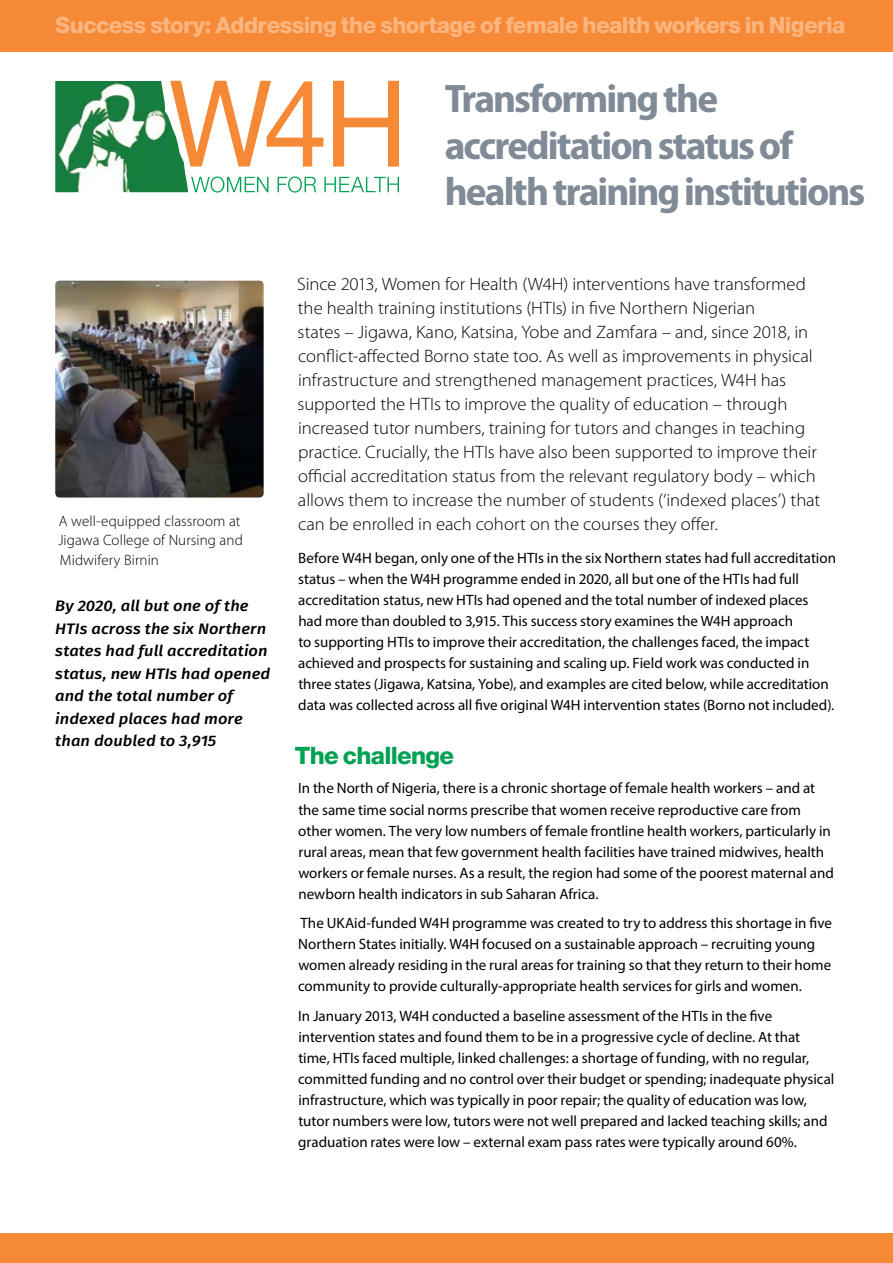
<style>
.page{position:relative;width:893px;height:1263px;background:#fff}
.page>*{position:absolute;margin:0;border:0;box-sizing:border-box;transform-origin:0 0}
.t1{font:700 semi-condensed 39.9px/46.5px "Myriad Pro";letter-spacing:-.045em;color:#818a97;scale:1.05 1}
.t2{font:800 24px "Helvetica Neue LT Pro";letter-spacing:-.03em;color:#00a153}
.t3{font:800 22.5px "Helvetica Neue LT Pro";letter-spacing:-.03em;color:#fbb57f}
.t4{font:300 18px/24px "Myriad Pro";letter-spacing:-.005em;color:#000;scale:1.04 1}
.t5{font:italic 500 15.15px/22.5px "Fira Sans";letter-spacing:.005em;color:#000;scale:1.09 1}
.t6{font:15px/21px "Myriad Pro";color:#000}
.t7{font:300 15px/19.5px "Myriad Pro";letter-spacing:.005em;color:#000}
</style>
<div class="page">
<div style="left:0;top:0;width:893px;height:51px;background:#f68936"></div>
<div style="left:0;top:1233px;width:893px;height:30px;background:#f68936"></div>
<svg style="left:191px;top:176px;width:208px;height:17px"></svg>
<svg style="left:188px;top:81px;width:211px;height:86px"></svg>
<img style="left:55px;top:81px;width:133px;height:111px">
<img style="left:55px;top:281px;width:209px;height:216px">
<h3 class="t3" style="left:55px;top:12px;width:792px">Success story: Addressing the shortage of female health workers in Nigeria</h3>
<h1 class="t1" style="left:445px;top:74px;width:402px">Transforming the accreditation status of health training institutions</h1>
<p class="t7" style="left:58px;top:511px;width:186px">A well-equipped classroom at<br>Jigawa College of Nursing and<br>Midwifery Birnin</p>
<p class="t5" style="left:55px;top:594px;width:199px">By 2020, all but one of the<br>HTIs across the six Northern states had full accreditation status, new HTIs had opened and the total number of indexed places had more than doubled to 3,915</p>
<p class="t4" style="left:297px;top:272px;width:505px">Since 2013, Women for Health (W4H) interventions have transformed the health training institutions (HTIs) in five Northern Nigerian<br>states – Jigawa, Kano, Katsina, Yobe and Zamfara – and, since 2018, in conflict-affected Borno state too. As well as improvements in physical infrastructure and strengthened management practices, W4H has supported the HTIs to improve the quality of education – through increased tutor numbers, training for tutors and changes in teaching practice. Crucially, the HTIs have also been supported to improve their official accreditation status from the relevant regulatory body – which allows them to increase the number of students (‘indexed places’) that can be enrolled in each cohort on the courses they offer.</p>
<p class="t6" style="left:298px;top:547px;width:539px">Before W4H began, only one of the HTIs in the six Northern states had full accreditation status – when the W4H programme ended in 2020, all but one of the HTIs had full accreditation status, new HTIs had opened and the total number of indexed places had more than doubled to 3,915. This success story examines the W4H approach<br>to supporting HTIs to improve their accreditation, the challenges faced, the impact achieved and prospects for sustaining and scaling up. Field work was conducted in three states (Jigawa, Katsina, Yobe), and examples are cited below, while accreditation data was collected across all five original W4H intervention states (Borno not included).</p>
<h2 class="t2" style="left:295px;top:741px;width:161px">The challenge</h2>
<p class="t6" style="left:298px;top:778px;width:537px">In the North of Nigeria, there is a chronic shortage of female health workers – and at the same time social norms prescribe that women receive reproductive care from other women. The very low numbers of female frontline health workers, particularly in rural areas, mean that few government health facilities have trained midwives, health workers or female nurses. As a result, the region had some of the poorest maternal and newborn health indicators in sub Saharan Africa.</p>
<p class="t6" style="left:298px;top:912px;width:535px">The UKAid-funded W4H programme was created to try to address this shortage in five Northern States initially. W4H focused on a sustainable approach – recruiting young women already residing in the rural areas for training so that they return to their home community to provide culturally-appropriate health services for girls and women.</p>
<p class="t6" style="left:298px;top:1005px;width:538px">In January 2013, W4H conducted a baseline assessment of the HTIs in the five intervention states and found them to be in a progressive cycle of decline. At that time, HTIs faced multiple, linked challenges: a shortage of funding, with no regular, committed funding and no control over their budget or spending; inadequate physical infrastructure, which was typically in poor repair; the quality of education was low, tutor numbers were low, tutors were not well prepared and lacked teaching skills; and graduation rates were low – external exam pass rates were typically around 60%.</p>
</div>
